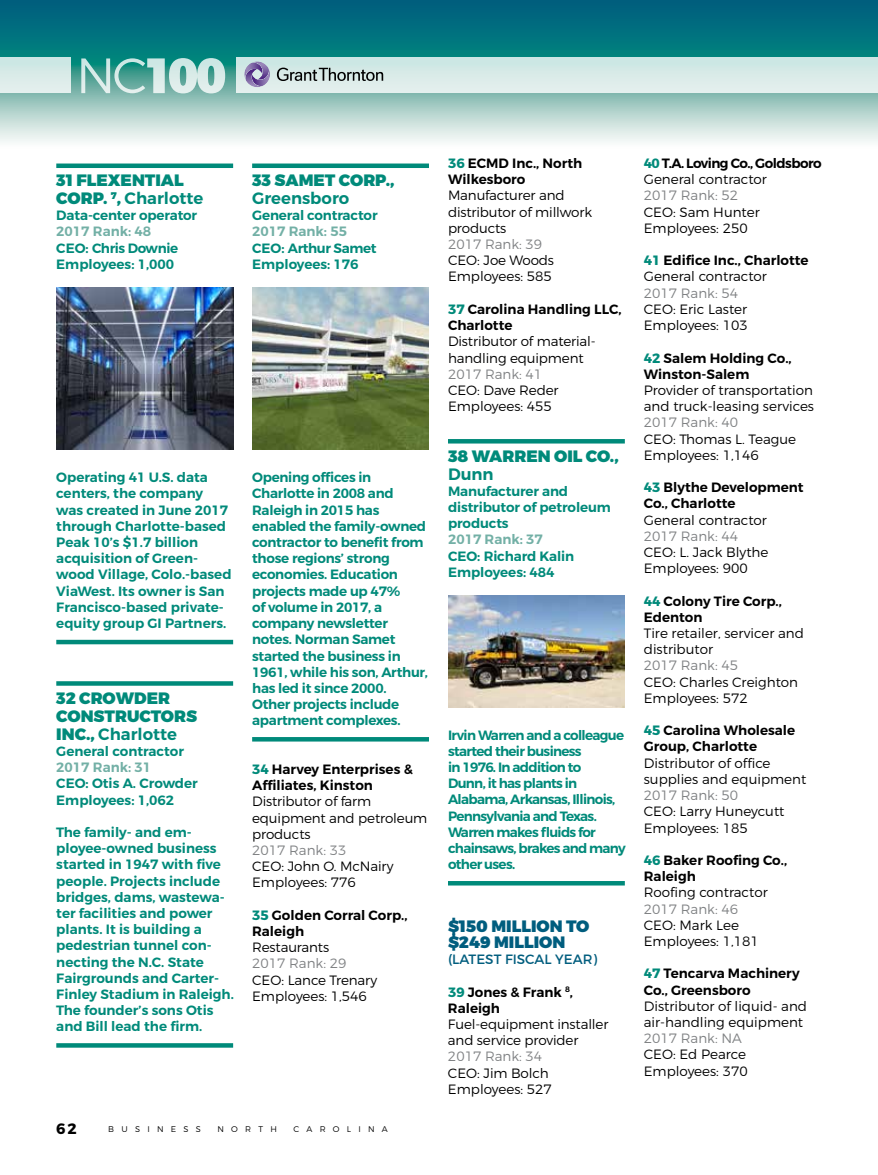
<style>
.page{position:relative;width:878px;height:1175px;background:#fff}
.page>*{position:absolute;margin:0;border:0;box-sizing:border-box;transform-origin:0 0}
.t1{font:900 16.5px/18px "Montserrat";color:#008a7a}
.t2{font:900 16.5px/16.2px "Montserrat";color:#005d7e}
.t3{font:600 16.5px "Montserrat";color:#008a7a}
.t4{font:700 15px "Montserrat";color:#000}
.t5{font:600 13.5px/16.2px "Montserrat";letter-spacing:-.01em;color:#008a7a}
.t6{font:300 13.5px/16.2px "Montserrat";color:#000}
.t7{font:600 13.5px/16.2px "Montserrat";color:#000}
.t8{font:600 13.5px/16.2px "Montserrat";letter-spacing:-.05em;color:#008a7a}
.t9{font:300 13.5px "Montserrat";color:#808284}
.t10{font:600 13.5px "Montserrat";color:#73b0a6}
.t11{font:600 13.5px/16.2px "Montserrat";letter-spacing:-.04em;color:#000}
.t12{font:13.5px "Montserrat";color:#005d7e}
.t13{font:300 8.25px "Montserrat";letter-spacing:.88em;color:#000}
.s1{font-weight:600}
.s2{font-weight:700;color:#008a7a}
.s3{font-weight:300}
</style>
<div class="page">
<svg style="left:0;top:0;width:878px;height:142px"></svg>
<svg style="left:81px;top:58px;width:144px;height:35px"></svg>
<div style="left:0;top:57px;width:70px;height:36px;background:linear-gradient(to right,#d8ebe8,#d8ebe8)"></div>
<div style="left:236px;top:57px;width:642px;height:36px;background:linear-gradient(to right,#dbecea,#d8eae8)"></div>
<svg style="left:242px;top:61px;width:141px;height:28px"></svg>
<div style="left:56px;top:163px;width:177px;height:5px;background:#008a7a"></div>
<img style="left:56px;top:288px;width:177px;height:162px">
<hr style="left:56px;top:640px;width:177px;height:4px;background:#008a7a">
<svg style="left:56px;top:681px;width:177px;height:4px"></svg>
<svg style="left:56px;top:1043px;width:177px;height:4px"></svg>
<div style="left:252px;top:163px;width:177px;height:5px;background:#008a7a"></div>
<img style="left:252px;top:288px;width:177px;height:162px">
<hr style="left:252px;top:737px;width:177px;height:4px;background:#008a7a">
<hr style="left:448px;top:439px;width:176px;height:4px;background:#008a7a">
<img style="left:448px;top:595px;width:176px;height:112px">
<hr style="left:448px;top:881px;width:176px;height:4px;background:#008a7a">
<p class="t1" style="left:56px;top:171px;width:149px">31 FLEXENTIAL<br>CORP. <sup>7</sup>, <span class="s1">Charlotte</span></p>
<p class="t5" style="left:56px;top:208px;width:142px">Data-center operator</p>
<p class="t10" style="left:56px;top:225px;width:96px">2017 Rank: 48</p>
<p class="t5" style="left:56px;top:240px;width:123px">CEO: Chris Downie<br>Employees: 1,000</p>
<p class="t1" style="left:252px;top:171px;width:144px">33 SAMET CORP.,</p>
<p class="t3" style="left:252px;top:190px;width:99px">Greensboro</p>
<p class="t5" style="left:252px;top:208px;width:127px">General contractor</p>
<p class="t10" style="left:252px;top:225px;width:96px">2017 Rank: 55</p>
<p class="t5" style="left:252px;top:240px;width:126px">CEO: Arthur Samet<br>Employees: 176</p>
<p class="t5" style="left:56px;top:470px;width:177px">Operating 41 U.S. data centers, the company was created in June 2017 through Charlotte-based<br>Peak 10’s $1.7 billion acquisition of Green&shy;wood Village, Colo.-based<br>ViaWest. Its owner is San<br>Francisco-based private&shy;equity group GI Partners.</p>
<p class="t1" style="left:56px;top:689px;width:142px">32 CROWDER<br>CONSTRUCTORS<br>INC., <span class="s1">Charlotte</span></p>
<p class="t5" style="left:56px;top:743px;width:129px">General contractor</p>
<p class="t10" style="left:56px;top:760px;width:96px">2017 Rank: 31</p>
<p class="t5" style="left:56px;top:776px;width:143px">CEO: Otis A. Crowder<br>Employees: 1,062</p>
<p class="t5" style="left:56px;top:824px;width:179px">The family- and em&shy;ployee-owned business started in 1947 with five people. Projects include bridges, dams, wastewa&shy;ter facilities and power plants. It is building a pedestrian tunnel con&shy;necting the N.C. State<br>Fairgrounds and Carter-<br>Finley Stadium in Raleigh.<br>The founder’s sons Otis and Bill lead the firm.</p>
<p class="t5" style="left:252px;top:470px;width:177px">Opening offices in<br>Charlotte in 2008 and<br>Raleigh in 2015 has enabled the family-owned contractor to benefit from those regions’ strong economies. Education projects made up 47%<br>of volume in 2017, a company newsletter notes. Norman Samet started the business in<br>1961, while his son, Arthur, has led it since 2000.<br>Other projects include apartment complexes.</p>
<p class="t7" style="left:252px;top:761px;width:162px"><span class="s2">34</span> Harvey Enterprises &amp;<br>Affiliates, Kinston</p>
<p class="t6" style="left:252px;top:794px;width:177px">Distributor of farm equipment and petroleum products</p>
<p class="t9" style="left:252px;top:845px;width:96px">2017 Rank: 33</p>
<p class="t6" style="left:252px;top:859px;width:143px">CEO: John O. McNairy<br>Employees: 776</p>
<p class="t7" style="left:252px;top:907px;width:157px"><span class="s2">35</span> Golden Corral Corp.,<br>Raleigh</p>
<p class="t6" style="left:252px;top:940px;width:78px">Restaurants</p>
<p class="t9" style="left:252px;top:958px;width:96px">2017 Rank: 29</p>
<p class="t6" style="left:252px;top:972px;width:127px">CEO: Lance Trenary<br>Employees: 1,546</p>
<p class="t4" style="left:56px;top:1121px;width:22px">62</p>
<p class="t13" style="left:108px;top:1125px;width:94px">BUSINESS</p>
<p class="t13" style="left:217px;top:1125px;width:61px">NORTH</p>
<p class="t13" style="left:293px;top:1125px;width:96px">CAROLINA</p>
<p class="t7" style="left:448px;top:156px;width:136px"><span class="s2">36</span> ECMD Inc., North<br>Wilkesboro</p>
<p class="t6" style="left:448px;top:189px;width:146px">Manufacturer and distributor of millwork products</p>
<p class="t9" style="left:448px;top:239px;width:96px">2017 Rank: 39</p>
<p class="t6" style="left:448px;top:253px;width:108px">CEO: Joe Woods<br>Employees: 585</p>
<p class="t7" style="left:448px;top:301px;width:175px"><span class="s2">37</span> Carolina Handling LLC,<br>Charlotte</p>
<p class="t6" style="left:448px;top:334px;width:149px">Distributor of material&shy;handling equipment</p>
<p class="t9" style="left:448px;top:368px;width:96px">2017 Rank: 41</p>
<p class="t6" style="left:448px;top:383px;width:112px">CEO: Dave Reder<br>Employees: 455</p>
<p class="t1" style="left:448px;top:447px;width:172px">38 WARREN OIL CO.,</p>
<p class="t3" style="left:448px;top:465px;width:47px">Dunn</p>
<p class="t5" style="left:448px;top:483px;width:164px">Manufacturer and distributor of petroleum products</p>
<p class="t10" style="left:448px;top:533px;width:96px">2017 Rank: 37</p>
<p class="t5" style="left:448px;top:548px;width:128px">CEO: Richard Kalin<br>Employees: 484</p>
<p class="t8" style="left:448px;top:727px;width:179px">Irvin Warren and a colleague started their business<br>in 1976. In addition to<br>Dunn, it has plants in<br>Alabama, Arkansas, Illinois,<br>Pennsylvania and Texas.<br>Warren makes fluids for chainsaws, brakes and many other uses.</p>
<p class="t2" style="left:448px;top:918px;width:143px">$150 MILLION TO $249 MILLION</p>
<p class="t12" style="left:448px;top:954px;width:151px">(LATEST FISCAL YEAR)</p>
<p class="t7" style="left:448px;top:984px;width:126px"><span class="s2">39</span> Jones &amp; Frank <sup>8</sup>,<br>Raleigh</p>
<p class="t6" style="left:448px;top:1017px;width:162px">Fuel-equipment installer and service provider</p>
<p class="t9" style="left:448px;top:1051px;width:96px">2017 Rank: 34</p>
<p class="t6" style="left:448px;top:1065px;width:105px">CEO: Jim Bolch<br>Employees: 527</p>
<p class="t11" style="left:643px;top:156px;width:179px"><span class="s2">40</span> T.A. Loving Co., Goldsboro<br><span class="s3">General contractor</span></p>
<p class="t9" style="left:643px;top:190px;width:96px">2017 Rank: 52</p>
<p class="t6" style="left:643px;top:205px;width:117px">CEO: Sam Hunter<br>Employees: 250</p>
<p class="t7" style="left:643px;top:253px;width:166px"><span class="s2">41</span> Edifice Inc., Charlotte<br><span class="s3">General contractor</span></p>
<p class="t9" style="left:643px;top:287px;width:96px">2017 Rank: 54</p>
<p class="t6" style="left:643px;top:302px;width:105px">CEO: Eric Laster<br>Employees: 103</p>
<p class="t7" style="left:643px;top:350px;width:149px"><span class="s2">42</span> Salem Holding Co.,<br>Winston-Salem</p>
<p class="t6" style="left:643px;top:383px;width:172px">Provider of transportation and truck-leasing services</p>
<p class="t9" style="left:643px;top:417px;width:96px">2017 Rank: 40</p>
<p class="t6" style="left:643px;top:432px;width:154px">CEO: Thomas L. Teague<br>Employees: 1,146</p>
<p class="t7" style="left:643px;top:480px;width:161px"><span class="s2">43</span> Blythe Development<br>Co., Charlotte</p>
<p class="t6" style="left:643px;top:513px;width:125px">General contractor</p>
<p class="t9" style="left:643px;top:530px;width:96px">2017 Rank: 44</p>
<p class="t6" style="left:643px;top:545px;width:126px">CEO: L. Jack Blythe<br>Employees: 900</p>
<p class="t7" style="left:643px;top:593px;width:140px"><span class="s2">44</span> Colony Tire Corp.,<br>Edenton</p>
<p class="t6" style="left:643px;top:626px;width:161px">Tire retailer, servicer and distributor</p>
<p class="t9" style="left:643px;top:660px;width:96px">2017 Rank: 45</p>
<p class="t6" style="left:643px;top:675px;width:156px">CEO: Charles Creighton<br>Employees: 572</p>
<p class="t7" style="left:643px;top:723px;width:153px"><span class="s2">45</span> Carolina Wholesale<br>Group, Charlotte</p>
<p class="t6" style="left:643px;top:756px;width:164px">Distributor of office supplies and equipment</p>
<p class="t9" style="left:643px;top:790px;width:96px">2017 Rank: 50</p>
<p class="t6" style="left:643px;top:804px;width:142px">CEO: Larry Huneycutt<br>Employees: 185</p>
<p class="t7" style="left:643px;top:852px;width:145px"><span class="s2">46</span> Baker Roofing Co.,<br>Raleigh</p>
<p class="t6" style="left:643px;top:885px;width:125px">Roofing contractor</p>
<p class="t9" style="left:643px;top:903px;width:96px">2017 Rank: 46</p>
<p class="t6" style="left:643px;top:918px;width:116px">CEO: Mark Lee<br>Employees: 1,181</p>
<p class="t7" style="left:643px;top:966px;width:157px"><span class="s2">47</span> Tencarva Machinery<br>Co., Greensboro</p>
<p class="t6" style="left:643px;top:999px;width:165px">Distributor of liquid- and air-handling equipment</p>
<p class="t9" style="left:643px;top:1033px;width:99px">2017 Rank: NA</p>
<p class="t6" style="left:643px;top:1047px;width:105px">CEO: Ed Pearce<br>Employees: 370</p>
</div>
